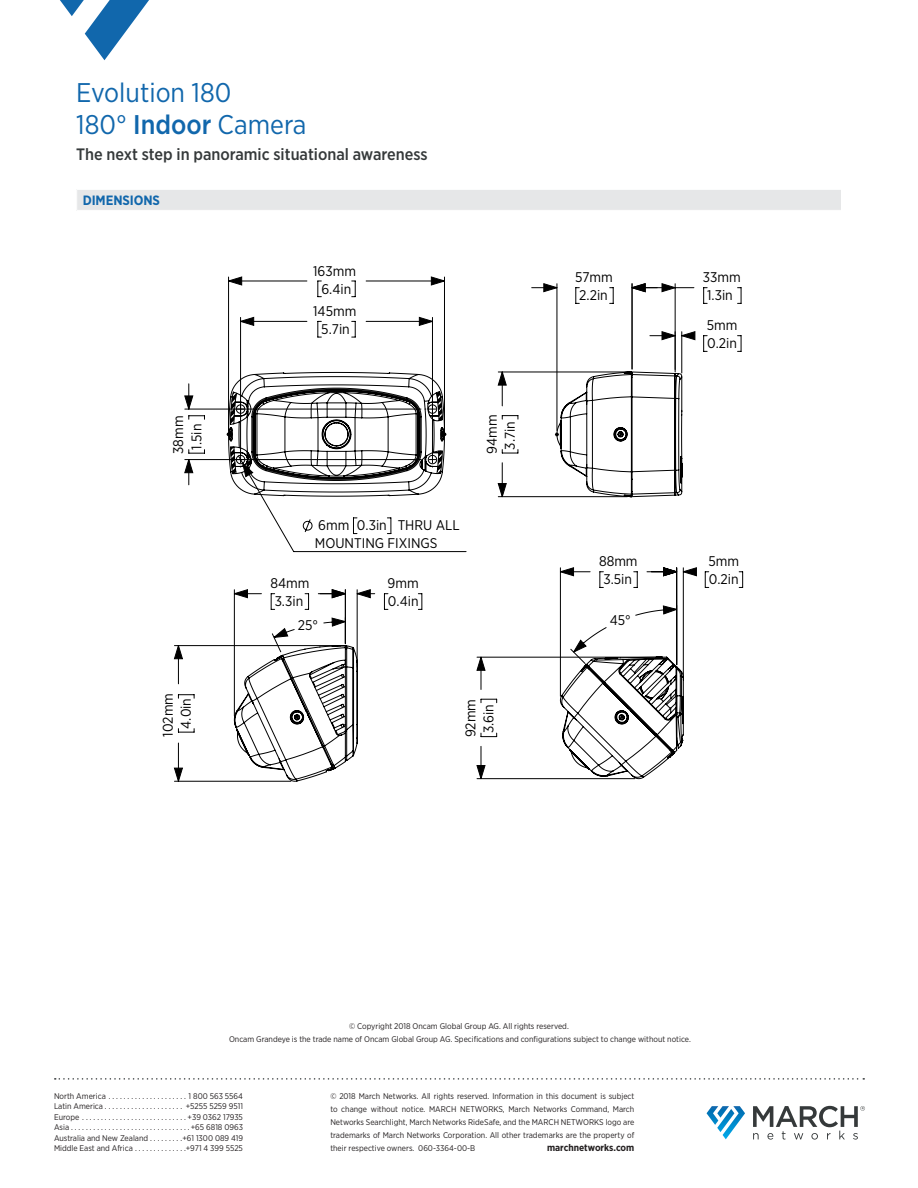
<style>
.page{position:relative;width:918px;height:1188px;background:#fff}
.page>*{position:absolute;margin:0;border:0;box-sizing:border-box;transform-origin:0 0}
.t1{font:27px "Gotham Narrow";color:#1167ac}
._11_pt_header{font:500 16.5px "Gotham Narrow";color:#35393a}
.t2{font:14.1px/18px "Gotham Narrow";color:#000;text-align:center}
.New_chart_9pt_blue_h{font:700 13.5px "Gotham Narrow";letter-spacing:-.005em;color:#1167ac}
.t3{font:700 9.75px "Gotham Narrow";color:#231f20}
.copyright{font:8.25px/10.5px "Gotham Narrow";color:#231f20;text-align:justify}
.s1{font-weight:500}
</style>
<div class="page">
<svg style="left:55px;top:1078px;width:809px;height:2px"></svg>
<svg style="left:707px;top:1106px;width:38px;height:33px"></svg>
<svg style="left:753px;top:1106px;width:112px;height:34px"></svg>
<svg style="left:60px;top:0;width:89px;height:60px"></svg>
<div style="left:77px;top:189px;width:764px;height:21px;background:#e6e7e8"></div>
<hr style="left:76px;top:189px;width:765px;height:1px;background:#fff">
<svg style="left:705px;top:571px;width:4px;height:17px"></svg>
<svg style="left:739px;top:571px;width:4px;height:17px"></svg>
<hr style="left:683px;top:568px;width:1px;height:108px;background:#000">
<svg style="left:703px;top:335px;width:4px;height:17px"></svg>
<svg style="left:738px;top:335px;width:4px;height:17px"></svg>
<hr style="left:240px;top:317px;width:1px;height:139px;background:#000">
<hr style="left:432px;top:317px;width:1px;height:139px;background:#000">
<hr style="left:498px;top:372px;width:129px;height:1px;background:#000">
<svg style="left:188px;top:384px;width:1px;height:12px"></svg>
<hr style="left:174px;top:781px;width:117px;height:1px;background:#000">
<svg style="left:485px;top:733px;width:12px;height:4px"></svg>
<svg style="left:485px;top:699px;width:12px;height:4px"></svg>
<hr style="left:477px;top:657px;width:186px;height:1px;background:#000">
<hr style="left:477px;top:778px;width:158px;height:1px;background:#000">
<svg style="left:703px;top:287px;width:4px;height:17px"></svg>
<svg style="left:738px;top:287px;width:4px;height:17px"></svg>
<hr style="left:675px;top:284px;width:1px;height:88px;background:#000">
<hr style="left:444px;top:277px;width:1px;height:153px;background:#000">
<hr style="left:228px;top:277px;width:1px;height:153px;background:#000">
<hr style="left:557px;top:284px;width:1px;height:146px;background:#000">
<hr style="left:632px;top:284px;width:1px;height:85px;background:#000">
<svg style="left:519px;top:496px;width:158px;height:156px"></svg>
<svg style="left:240px;top:316px;width:193px;height:22px"></svg>
<svg style="left:497px;top:371px;width:22px;height:127px"></svg>
<svg style="left:174px;top:396px;width:311px;height:385px"></svg>
<svg style="left:228px;top:276px;width:217px;height:21px"></svg>
<svg style="left:532px;top:283px;width:162px;height:21px"></svg>
<svg style="left:226px;top:371px;width:221px;height:126px"></svg>
<svg style="left:233px;top:644px;width:126px;height:138px"></svg>
<svg style="left:559px;top:656px;width:125px;height:124px"></svg>
<svg style="left:554px;top:331px;width:143px;height:257px"></svg>
<p class="t1" style="left:76px;top:75px;width:157px">Evolution 180</p>
<p class="t1" style="left:76px;top:108px;width:232px">180° <span class="s1">Indoor</span> Camera</p>
<p class="_11_pt_header" style="left:76px;top:144px;width:353px">The next step in panoramic situational awareness</p>
<p class="New_chart_9pt_blue_h" style="left:83px;top:191px;width:79px">DIMENSIONS</p>
<p class="t2" style="left:169px;top:454px;width:40px;rotate:-90deg">38mm<br>1.5in</p>
<p class="t2" style="left:159px;top:737px;width:45px;rotate:-90deg">102mm<br>4.0in</p>
<p class="t2" style="left:313px;top:261px;width:44px">163mm<br>6.4in</p>
<p class="t2" style="left:313px;top:302px;width:45px">145mm<br>5.7in</p>
<p class="t2" style="left:315px;top:516px;width:146px;text-align:left">6mm 0.3in THRU ALL<br>MOUNTING FIXINGS</p>
<p class="t2" style="left:270px;top:574px;width:40px">84mm<br>3.3in</p>
<p class="t2" style="left:298px;top:616px;width:22px">25°</p>
<p class="t2" style="left:388px;top:574px;width:33px;text-align:left">9mm<br>0.4in</p>
<p class="t2" style="left:483px;top:454px;width:41px;rotate:-90deg">94mm<br>3.7in</p>
<p class="t2" style="left:461px;top:737px;width:40px;rotate:-90deg">92mm<br>3.6in</p>
<p class="t2" style="left:575px;top:268px;width:39px">57mm<br>2.2in</p>
<p class="t2" style="left:703px;top:268px;width:39px">33mm<br>1.3in</p>
<p class="t2" style="left:707px;top:316px;width:32px;text-align:left">5mm<br>0.2in</p>
<p class="t2" style="left:599px;top:552px;width:40px">88mm<br>3.5in</p>
<p class="t2" style="left:708px;top:552px;width:32px;text-align:left">5mm<br>0.2in</p>
<p class="t2" style="left:610px;top:611px;width:23px">45°</p>
<p class="copyright" style="left:349px;top:1020px;width:221px">© Copyright 2018 Oncam Global Group AG. All rights reserved.</p>
<p class="copyright" style="left:229px;top:1033px;width:463px">Oncam Grandeye is the trade name of Oncam Global Group AG. Specifications and configurations subject to change without notice.</p>
<p class="copyright" style="left:54px;top:1090px;width:191px">North America . . . . . . . . . . . . . . . . . . . . . 1 800 563 5564<br>Latin America..................... +5255 5259 9511<br>Europe . . . . . . . . . . . . . . . . . . . . . . . . . . . +39 0362 17935<br>Asia................................+65 6818 0963<br>Australia and New Zealand . . . . . . . . +61 1300 089 419<br>Middle East and Africa . . . . . . . . . . . . . +971 4 399 5525</p>
<p class="copyright" style="left:330px;top:1090px;width:306px;line-height:13px">© 2018 March Networks. All rights reserved. Information in this document is subject to change without notice. MARCH NETWORKS, March Networks Command, March Networks Searchlight, March Networks RideSafe, and the MARCH NETWORKS logo are trademarks of March Networks Corporation. All other trademarks are the property of their respective owners. 060-3364-00-B</p>
<p class="t3" style="left:547px;top:1141px;width:89px">marchnetworks.com</p>
</div>
